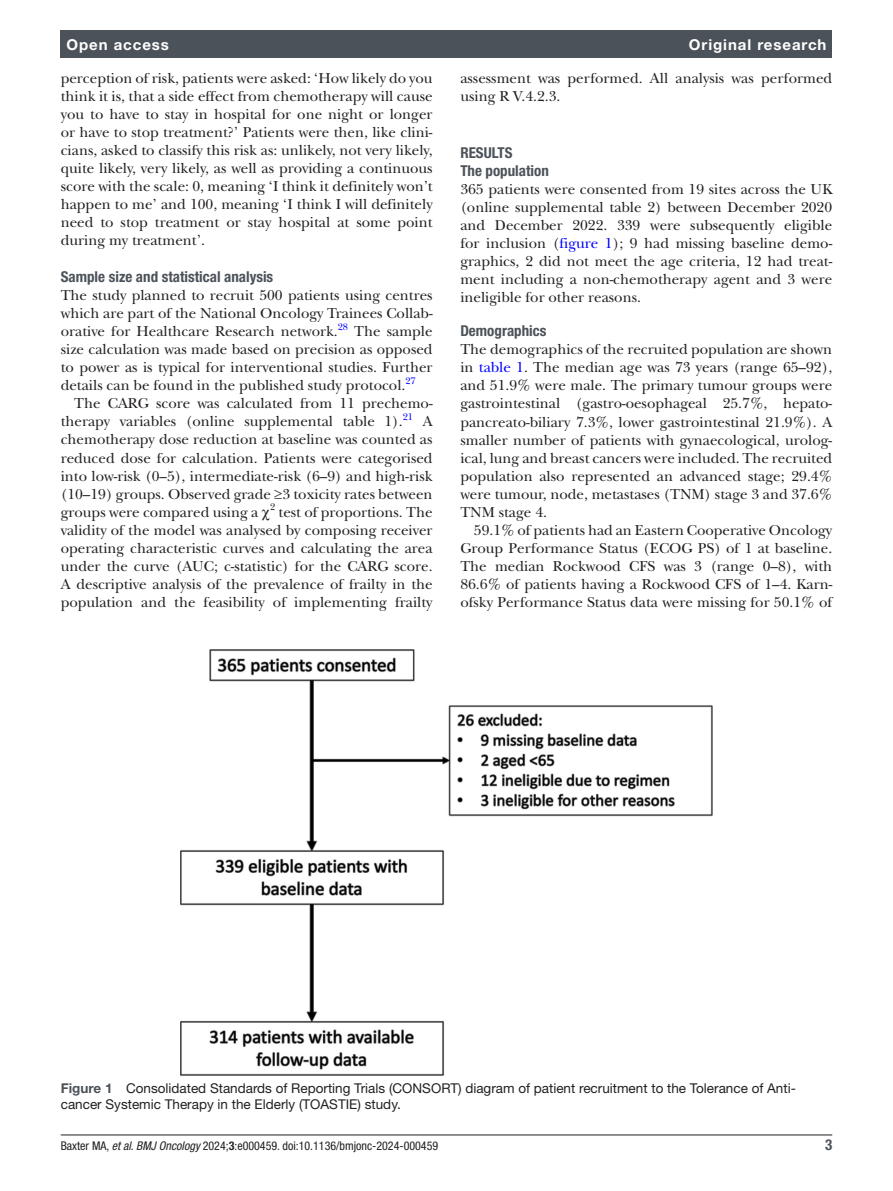
<style>
.page{position:relative;width:893px;height:1191px;background:#fff}
.page>*{position:absolute;margin:0;border:0;box-sizing:border-box;transform-origin:0 0}
.t1{font:15px/18px "New Baskerville";color:#231f20;text-align:justify}
.t2{font:700 condensed 15px/18px "Helvetica Neue LT Std";color:#4b5259}
.t3{font:700 15px "Helvetica Neue LT Std";letter-spacing:.065em;color:#fff}
.t4{font:13.5px/16.2px "Helvetica Neue LT Std";color:#231f20}
.t5{font:condensed 12px "Helvetica Neue LT Std";color:#231f20}
.t6{font:9.9px "New Baskerville";color:#00f}
.t7{font:9.9px "New Baskerville";color:#231f20}
.s1{color:#00f}
.s2{font-weight:700;color:#4b5259}
.s3{font-style:italic}
.s4{font-weight:700}
</style>
<div class="page">
<hr style="left:61px;top:1134px;width:771px;height:1px;background:#231f20">
<div style="left:61px;top:31px;width:771px;height:27px;background:#4b5259"></div>
<img style="left:181px;top:650px;width:531px;height:425px">
<p class="t3" style="left:66px;top:35px;width:104px">Open access</p>
<p class="t3" style="left:689px;top:35px;width:139px">Original research</p>
<p class="t1" style="left:61px;top:69px;width:373px">perception of risk, patients were asked: ‘How likely do you think it is, that a side effect from chemotherapy will cause you to have to stay in hospital for one night or longer or have to stop treatment?’ Patients were then, like clini&shy;cians, asked to classify this risk as: unlikely, not very likely, quite likely, very likely, as well as providing a continuous score with the scale: 0, meaning ‘I think it definitely won’t happen to me’ and 100, meaning ‘I think I will definitely need to stop treatment or stay hospital at some point during my treatment’.</p>
<p class="t2" style="left:61px;top:268px;width:214px">Sample size and statistical analysis</p>
<p class="t1" style="left:61px;top:287px;width:373px">The study planned to recruit 500 patients using centres which are part of the National Oncology Trainees Collab&shy;orative for Healthcare Research network.<sup>28</sup> The sample size calculation was made based on precision as opposed to power as is typical for interventional studies. Further details can be found in the published study protocol.</p>
<p class="t1" style="left:460px;top:69px;width:373px">assessment was performed. All analysis was performed using R V.4.2.3.</p>
<p class="t2" style="left:460px;top:144px;width:90px">RESULTS<br>The population</p>
<p class="t1" style="left:460px;top:180px;width:373px">365 patients were consented from 19 sites across the UK (online supplemental table 2) between December 2020 and December 2022. 339 were subsequently eligible for inclusion (<span class="s1">figure 1</span>); 9 had missing baseline demo&shy;graphics, 2 did not meet the age criteria, 12 had treat&shy;ment including a non-chemotherapy agent and 3 were ineligible for other reasons.</p>
<p class="t2" style="left:460px;top:322px;width:88px">Demographics</p>
<p class="t1" style="left:460px;top:341px;width:373px">The demographics of the recruited population are shown in <span class="s1">table 1</span>. The median age was 73 years (range 65–92), and 51.9% were male. The primary tumour groups were gastrointestinal (gastro-oesophageal 25.7%, hepato&shy;pancreato-biliary 7.3%, lower gastrointestinal 21.9%). A smaller number of patients with gynaecological, urolog&shy;ical, lung and breast cancers were included. The recruited population also represented an advanced stage; 29.4% were tumour, node, metastases (TNM) stage 3 and 37.6% TNM stage 4.</p>
<p class="t1" style="left:460px;top:521px;width:373px;text-indent:14px">59.1% of patients had an Eastern Cooperative Oncology Group Performance Status (ECOG PS) of 1 at baseline.<br>The median Rockwood CFS was 3 (range 0–8), with 86.6% of patients having a Rockwood CFS of 1–4. Karn&shy;ofsky Performance Status data were missing for 50.1% of</p>
<p class="t6" style="left:405px;top:375px;width:12px">27</p>
<p class="t1" style="left:61px;top:395px;width:373px;text-indent:14px">The CARG score was calculated from 11 prechemo&shy;therapy variables (online supplemental table 1).</p>
<p class="t6" style="left:403px;top:411px;width:12px">21</p>
<p class="t1" style="left:61px;top:413px;width:373px;text-indent:362px">A chemotherapy dose reduction at baseline was counted as reduced dose for calculation. Patients were categorised into low-risk (0–5), intermediate-risk (6–9) and high-risk (10–19) groups. Observed grade ≥3 toxicity rates between groups were compared using a</p>
<p class="t7" style="left:270px;top:501px;width:7px">2</p>
<p class="t1" style="left:61px;top:503px;width:373px;text-indent:218px">test of proportions. The validity of the model was analysed by composing receiver operating characteristic curves and calculating the area under the curve (AUC; c-statistic) for the CARG score.<br>A descriptive analysis of the prevalence of frailty in the population and the feasibility of implementing frailty</p>
<p class="t4" style="left:61px;top:1080px;width:737px"><span class="s2">Figure 1</span> Consolidated Standards of Reporting Trials (CONSORT) diagram of patient recruitment to the Tolerance of Anti&shy;cancer Systemic Therapy in the Elderly (TOASTIE) study.</p>
<p class="t5" style="left:61px;top:1138px;width:379px">Baxter MA, <span class="s3">et al</span>. <span class="s3">BMJ Oncology</span> 2024;<span class="s4">3</span>:e000459. doi:10.1136/bmjonc-2024-000459</p>
<p class="t2" style="left:825px;top:1135px;width:9px">3</p>
</div>
